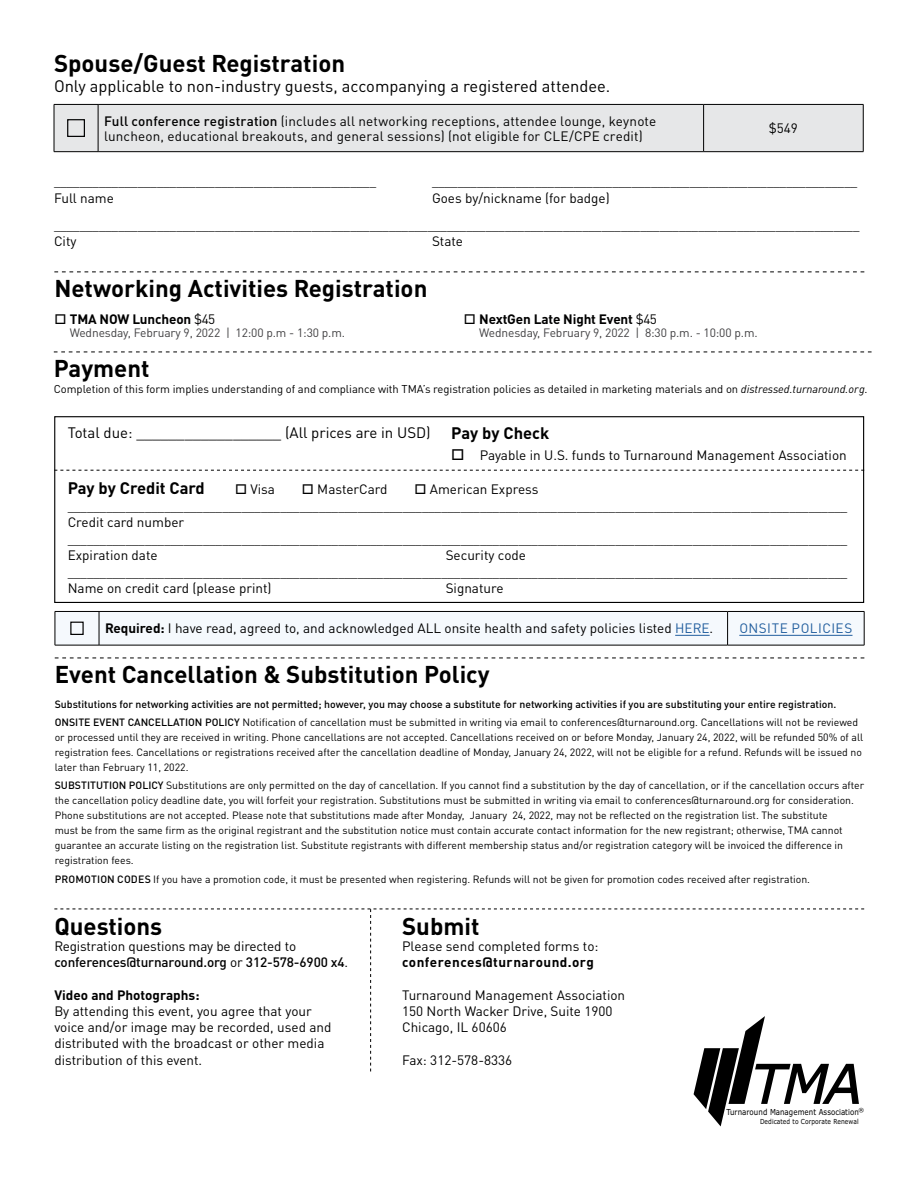
<style>
.page{position:relative;width:918px;height:1188px;background:#fff}
.page>*{position:absolute;margin:0;border:0;box-sizing:border-box;transform-origin:0 0}
.t1{font:700 24px "DINOT";color:#000}
.t2{font:16.5px "DINOT";color:#000}
.t3{font:700 16.5px "DINOT";color:#000}
.t4{font:15px "DINOT";color:#000}
.t5{font:13.5px/16.2px "DINOT";color:#000}
.t6{font:500 13.5px/16.2px "DINOT";letter-spacing:-.01em;color:#000}
.t7{font:700 13.5px "DINOT";color:#000}
.t8{font:700 13.5px "DINOT";letter-spacing:.03em;color:#000}
.t9{font:13.5px "DINOT";letter-spacing:.035em;color:#215e9e}
.t10{font:12px "DINOT";color:#000}
.t11{font:12px "DINOT";letter-spacing:-.01em;color:#414042}
.t12{font:11.25px "DINOT";letter-spacing:-.005em;color:#000}
.t13{font:10.5px/15px "DINOT";color:#000;text-align:justify}
.t14{font:500 10.5px/18.3px "DINOT";color:#000}
.t15{font:8.25px "Verdana";letter-spacing:.01em;color:#000;scale:.85 1}
.t16{font:6.9px "Verdana";letter-spacing:.02em;color:#000;scale:.85 1}
.t17{font:5.7px "Verdana";color:#000}
.s1{font-weight:500}
.s2{font-weight:400}
.s3{font-style:italic}
.s4{font-weight:700}
.s5{color:#215e9e}
</style>
<div class="page">
<svg style="left:54px;top:352px;width:818px;height:1px"></svg>
<div style="left:54px;top:416px;width:810px;height:187px;border:1px solid #000"></div>
<svg style="left:54px;top:470px;width:810px;height:1px"></svg>
<svg style="left:54px;top:272px;width:810px;height:1px"></svg>
<div style="left:55px;top:105px;width:808px;height:46px;background:#e6e7e8"></div>
<hr style="left:704px;top:104px;width:159px;height:1px;background:#000">
<hr style="left:863px;top:105px;width:1px;height:46px;background:#000">
<hr style="left:704px;top:151px;width:159px;height:1px;background:#000">
<hr style="left:54px;top:105px;width:1px;height:46px;background:#000">
<hr style="left:54px;top:104px;width:44px;height:1px;background:#000">
<hr style="left:98px;top:104px;width:606px;height:1px;background:#000">
<hr style="left:98px;top:105px;width:1px;height:46px;background:#000">
<hr style="left:703px;top:105px;width:1px;height:46px;background:#000">
<hr style="left:54px;top:151px;width:44px;height:1px;background:#000">
<hr style="left:98px;top:151px;width:606px;height:1px;background:#000">
<div style="left:67px;top:119px;width:18px;height:18px;border:1px solid #000"></div>
<svg style="left:55px;top:658px;width:809px;height:1px"></svg>
<svg style="left:54px;top:909px;width:810px;height:217px"></svg>
<div style="left:56px;top:612px;width:808px;height:33px;background:#f5f9fd"></div>
<hr style="left:727px;top:612px;width:1px;height:33px;background:#000">
<hr style="left:728px;top:611px;width:136px;height:1px;background:#000">
<hr style="left:864px;top:612px;width:1px;height:33px;background:#000">
<hr style="left:728px;top:645px;width:136px;height:1px;background:#000">
<hr style="left:55px;top:612px;width:1px;height:33px;background:#000">
<hr style="left:55px;top:611px;width:44px;height:1px;background:#000">
<hr style="left:55px;top:645px;width:44px;height:1px;background:#000">
<hr style="left:99px;top:611px;width:629px;height:1px;background:#000">
<hr style="left:99px;top:645px;width:629px;height:1px;background:#000">
<hr style="left:99px;top:612px;width:1px;height:33px;background:#000">
<div style="left:70px;top:622px;width:14px;height:13px;border:1px solid #000"></div>
<hr style="left:675px;top:635px;width:35px;height:1px;background:#215e9e">
<hr style="left:739px;top:635px;width:114px;height:1px;background:#215e9e">
<h1 class="t1" style="left:54px;top:48px;width:293px">Spouse/Guest Registration</h1>
<h2 class="t2" style="left:54px;top:76px;width:558px">Only applicable to non-industry guests, accompanying a registered attendee.</h2>
<p class="t5" style="left:104px;top:113px;width:554px;line-height:15px"><span class="s1">Full conference registration</span> (includes all networking receptions, attendee lounge, keynote luncheon, educational breakouts, and general sessions) (not eligible for CLE/CPE credit)</p>
<p class="t5" style="left:769px;top:120px;width:31px">$549</p>
<p class="t10" style="left:54px;top:175px;width:324px">__________________________________________________</p>
<p class="t10" style="left:432px;top:175px;width:427px">__________________________________________________________________</p>
<p class="t5" style="left:54px;top:189px;width:62px">Full name</p>
<p class="t5" style="left:432px;top:189px;width:179px">Goes by/nickname (for badge)</p>
<p class="t10" style="left:54px;top:218px;width:807px">_____________________________________________________________________________________________________________________________</p>
<p class="t5" style="left:54px;top:233px;width:24px">City</p>
<p class="t5" style="left:432px;top:233px;width:33px">State</p>
<h1 class="t1" style="left:54px;top:273px;width:375px">Networking Activities Registration</h1>
<p class="t7" style="left:54px;top:310px;width:163px">□ TMA NOW Luncheon <span class="s2">$45</span></p>
<p class="t11" style="left:70px;top:326px;width:277px">Wednesday, February 9, 2022 | 12:00 p.m - 1:30 p.m.</p>
<p class="t7" style="left:464px;top:310px;width:195px">□ NextGen Late Night Event <span class="s2">$45</span></p>
<p class="t11" style="left:479px;top:326px;width:280px">Wednesday, February 9, 2022 | 8:30 p.m. - 10:00 p.m.</p>
<h1 class="t1" style="left:54px;top:353px;width:97px">Payment</h1>
<p class="t12" style="left:54px;top:382px;width:815px">Completion of this form implies understanding of and compliance with TMA’s registration policies as detailed in marketing materials and on <span class="s3">distressed.turnaround.org</span>.</p>
<h3 class="t4" style="left:68px;top:423px;width:365px">Total due: __________________ (All prices are in USD)</h3>
<h2 class="t3" style="left:451px;top:423px;width:99px">Pay by Check</h2>
<p class="t5" style="left:451px;top:447px;width:397px">□ Payable in U.S. funds to Turnaround Management Association</p>
<h2 class="t3" style="left:68px;top:478px;width:139px">Pay by Credit Card</h2>
<p class="t5" style="left:235px;top:481px;width:41px">□ Visa</p>
<p class="t5" style="left:302px;top:481px;width:87px">□ MasterCard</p>
<p class="t5" style="left:414px;top:481px;width:126px">□ American Express</p>
<p class="t10" style="left:68px;top:499px;width:781px">_________________________________________________________________________________________________________________________</p>
<p class="t5" style="left:68px;top:514px;width:118px">Credit card number</p>
<p class="t10" style="left:68px;top:532px;width:781px">_________________________________________________________________________________________________________________________</p>
<p class="t5" style="left:68px;top:547px;width:91px">Expiration date</p>
<p class="t5" style="left:446px;top:547px;width:82px">Security code</p>
<p class="t10" style="left:68px;top:565px;width:781px">_________________________________________________________________________________________________________________________</p>
<p class="t5" style="left:68px;top:580px;width:205px">Name on credit card (please print)</p>
<p class="t5" style="left:446px;top:580px;width:59px">Signature</p>
<p class="t5" style="left:105px;top:620px;width:610px"><span class="s4">Required:</span> I have read, agreed to, and acknowledged ALL onsite health and safety policies listed <span class="s5">HERE</span>.</p>
<p class="t9" style="left:739px;top:620px;width:115px">ONSITE POLICIES</p>
<h1 class="t1" style="left:55px;top:659px;width:436px">Event Cancellation &amp; Substitution Policy</h1>
<p class="t14" style="left:55px;top:695px;width:805px">Substitutions for networking activities are not permitted; however, you may choose a substitute for networking activities if you are substituting your entire registration.<br>ONSITE EVENT CANCELLATION POLICY <span class="s2">Notification of cancellation must be submitted in writing via email to conferences@turnaround.org. Cancellations will not be reviewed</span></p>
<p class="t13" style="left:55px;top:730px;width:810px">or processed until they are received in writing. Phone cancellations are not accepted. Cancellations received on or before Monday, January 24, 2022, will be refunded 50% of all registration fees. Cancellations or registrations received after the cancellation deadline of Monday, January 24, 2022, will not be eligible for a refund. Refunds will be issued no later than February 11, 2022.</p>
<p class="t13" style="left:55px;top:778px;width:811px;text-align:left"><span class="s1">SUBSTITUTION POLICY</span> Substitutions are only permitted on the day of cancellation. If you cannot find a substitution by the day of cancellation, or if the cancellation occurs after the cancellation policy deadline date, you will forfeit your registration. Substitutions must be submitted in writing via email to conferences@turnaround.org for consideration.<br>Phone substitutions are not accepted. Please note that substitutions made after Monday, January 24, 2022, may not be reflected on the registration list. The substitute<br>must be from the same firm as the original registrant and the substitution notice must contain accurate contact information for the new registrant; otherwise, TMA cannot guarantee an accurate listing on the registration list. Substitute registrants with different membership status and/or registration category will be invoiced the difference in registration fees.</p>
<p class="t13" style="left:55px;top:871px;width:757px"><span class="s1">PROMOTION CODES</span> If you have a promotion code, it must be presented when registering. Refunds will not be given for promotion codes received after registration.</p>
<h1 class="t1" style="left:54px;top:911px;width:109px">Questions</h1>
<p class="t6" style="left:54px;top:938px;width:295px"><span class="s2">Registration questions may be directed to </span>conferences@turnaround.org <span class="s2">or</span> 312-578-6900 x4<span class="s2">.</span></p>
<p class="t7" style="left:54px;top:986px;width:147px">Video and Photographs:</p>
<p class="t5" style="left:54px;top:1003px;width:279px">By attending this event, you agree that your voice and/or image may be recorded, used and distributed with the broadcast or other media distribution of this event.</p>
<h1 class="t1" style="left:402px;top:911px;width:79px">Submit</h1>
<p class="t5" style="left:402px;top:938px;width:198px">Please send completed forms to:</p>
<p class="t8" style="left:402px;top:954px;width:194px">conferences@turnaround.org</p>
<p class="t5" style="left:402px;top:986px;width:225px">Turnaround Management Association<br>150 North Wacker Drive, Suite 1900<br>Chicago, IL 60606</p>
<p class="t5" style="left:402px;top:1051px;width:112px">Fax: 312-578-8336</p>
<p class="t17" style="left:859px;top:1106px;width:7px">®</p>
<p class="t15" style="left:727px;top:1106px;width:157px">Turnaround Management Association</p>
<p class="t16" style="left:760px;top:1117px;width:118px">Dedicated to Corporate Renewal</p>
</div>
